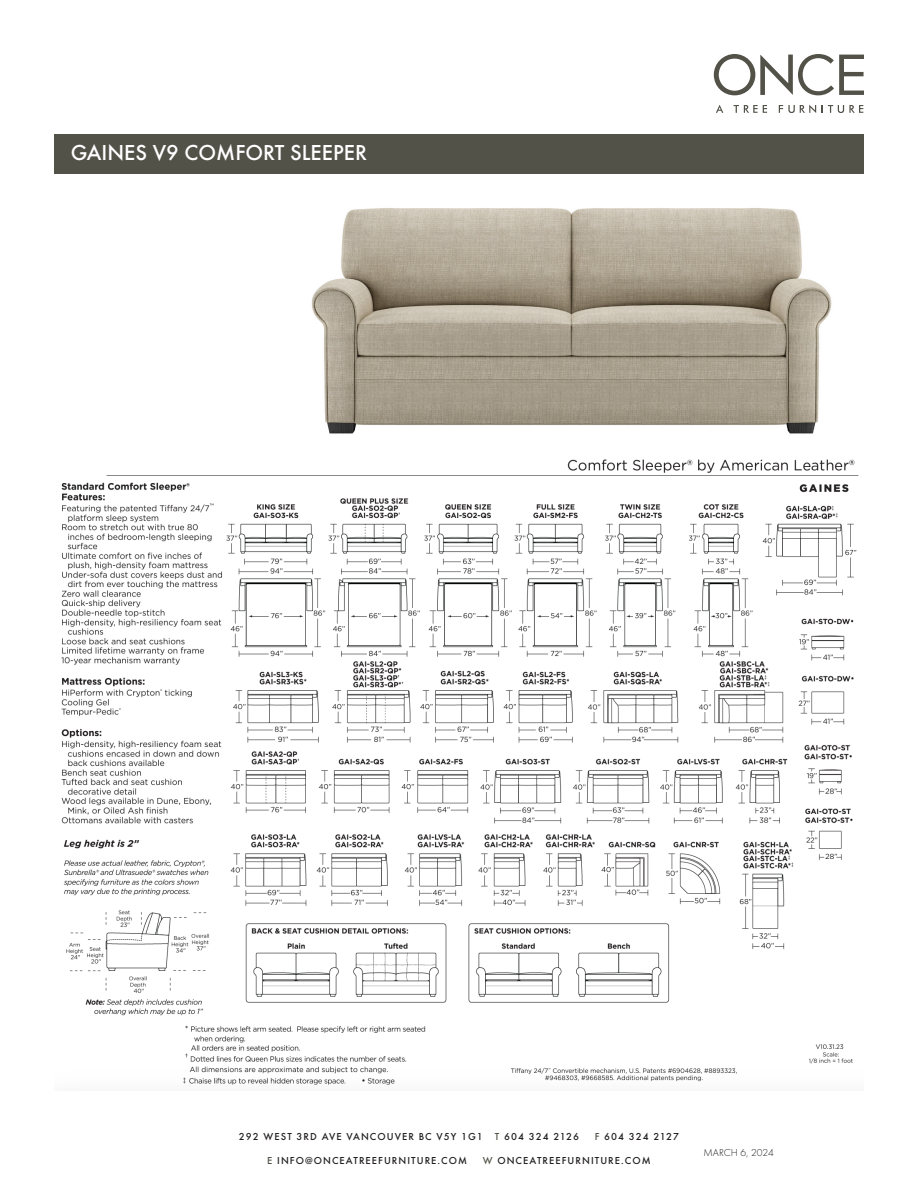
<style>
.page{position:relative;width:918px;height:1188px;background:#fff}
.page>*{position:absolute;margin:0;border:0;box-sizing:border-box;transform-origin:0 0}
.t1{font:500 22.5px "Futura EFCEOP";color:#fff}
.t2{font:500 10.5px "Futura EFCEOP";letter-spacing:.1em;color:#231f20}
.t3{font:300 10.5px "Futura EFCEOP";color:#231f20}
.s1{color:#535249}
</style>
<div class="page">
<svg style="left:716px;top:105px;width:7px;height:8px"></svg>
<svg style="left:734px;top:105px;width:33px;height:8px"></svg>
<svg style="left:779px;top:105px;width:37px;height:8px"></svg>
<svg style="left:822px;top:105px;width:41px;height:8px"></svg>
<svg style="left:714px;top:54px;width:150px;height:41px"></svg>
<div style="left:54px;top:134px;width:810px;height:39px;background:#535249"></div>
<img style="left:311px;top:208px;width:521px;height:226px">
<img style="left:61px;top:459px;width:798px;height:626px">
<p class="t1" style="left:71px;top:138px;width:298px">GAINES V9 COMFORT SLEEPER</p>
<p class="t2" style="left:239px;top:1130px;width:342px">292 WEST 3RD AVE VANCOUVER BC V5Y 1G1 <span class="s1">T</span> 604 324 2126</p>
<p class="t2" style="left:595px;top:1130px;width:86px"><span class="s1">F</span> 604 324 2127</p>
<p class="t2" style="left:267px;top:1154px;width:201px"><span class="s1">E</span> INFO@ONCEATREEFURNITURE.COM</p>
<p class="t2" style="left:483px;top:1154px;width:169px"><span class="s1">W</span> ONCEATREEFURNITURE.COM</p>
<p class="t3" style="left:704px;top:1146px;width:72px">MARCH 6, 2024</p>
</div>
